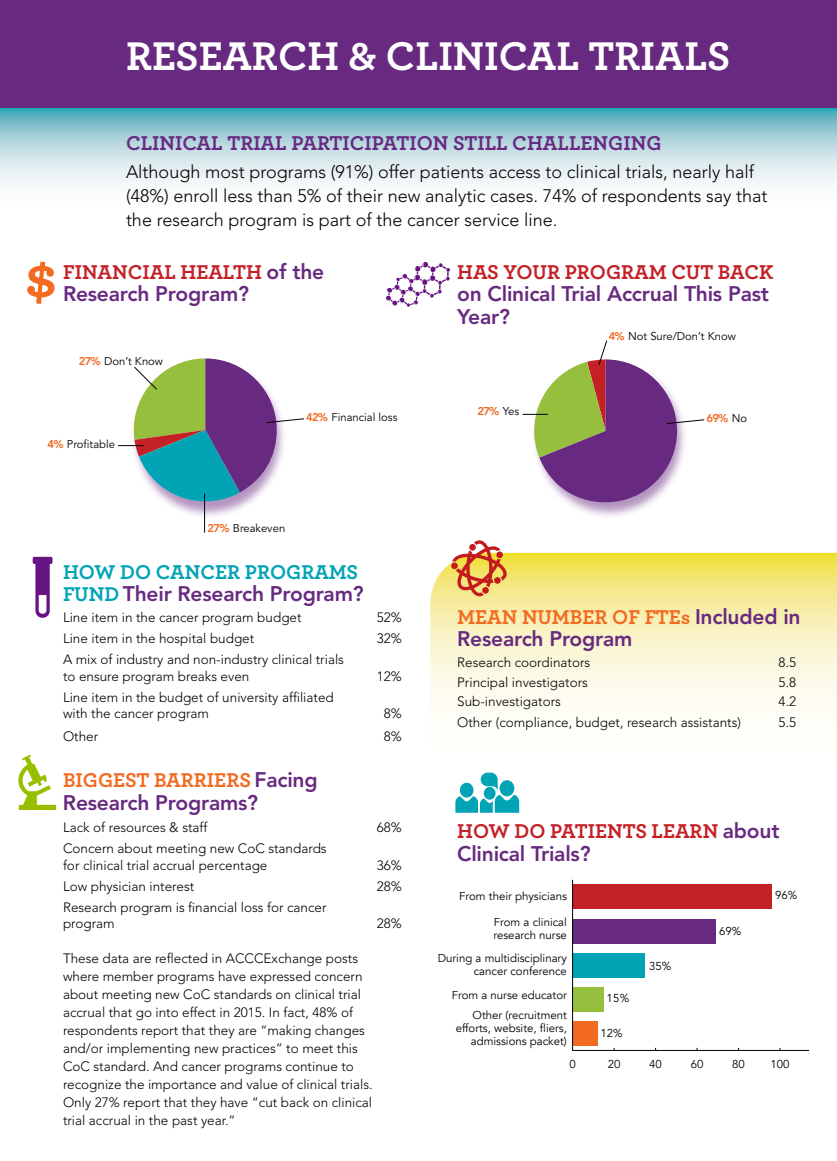
<style>
.page{position:relative;width:837px;height:1161px;background:#fff}
.page>*{position:absolute;margin:0;border:0;box-sizing:border-box;transform-origin:0 0}
.t1{font:700 60.6px "Archer";color:#f36a21}
.t2{font:700 42px "Archer";color:#fff}
.t3{font:800 21px/22.5px "Avenir";letter-spacing:-.01em;color:#682a81}
.t4{font:700 21px "Archer";color:#c42127}
.t5{font:700 21px "Archer";color:#f36a21}
.t6{font:700 21px "Archer";color:#682a81}
.t7{font:700 21px "Archer";color:#00a4b5}
.t8{font:300 18px/24px "Avenir";color:#000}
.t9{font:300 13.5px/18px "Avenir";color:#000}
.t10{font:11.4px/12.9px "Avenir";color:#000;text-align:right}
.t11{font:11.25px "Avenir";color:#000}
.t12{font:800 11.25px "Avenir";color:#f26921}
.s1{font-family:"Avenir";font-weight:800;color:#682a81}
.s2{font-weight:800;color:#f26921}
.s3{font-weight:400;color:#000}
.s4{font-family:"Archer";font-weight:700;color:#00a4b5}
</style>
<div class="page">
<svg style="left:0;top:108px;width:837px;height:78px;background:#b0d7de"></svg>
<div style="left:531px;top:357px;width:157px;height:163px;background:#682a81;opacity:.5"></div>
<div style="left:130px;top:357px;width:157px;height:163px;background:#682a81;opacity:.5"></div>
<svg style="left:430px;top:553px;width:407px;height:255px"></svg>
<div style="left:0;top:0;width:837px;height:108px;background:#682a81"></div>
<hr style="left:572px;top:1050px;width:237px;height:1px;background:#000">
<div style="left:573px;top:885px;width:199px;height:24px;background:#c42127"></div>
<div style="left:573px;top:919px;width:143px;height:24px;background:#682a81"></div>
<div style="left:573px;top:953px;width:72px;height:24px;background:#00a4b5"></div>
<div style="left:573px;top:987px;width:31px;height:25px;background:#96bf3d"></div>
<div style="left:573px;top:1021px;width:25px;height:25px;background:#f26921"></div>
<hr style="left:572px;top:880px;width:1px;height:170px;background:#000">
<hr style="left:204px;top:494px;width:1px;height:39px;background:#000">
<svg style="left:118px;top:358px;width:186px;height:154px"></svg>
<svg style="left:522px;top:340px;width:183px;height:162px"></svg>
<svg style="left:33px;top:557px;width:20px;height:61px"></svg>
<svg style="left:451px;top:540px;width:56px;height:56px"></svg>
<svg style="left:386px;top:262px;width:64px;height:45px"></svg>
<svg style="left:18px;top:755px;width:38px;height:55px"></svg>
<svg style="left:455px;top:773px;width:64px;height:40px"></svg>
<h2 class="t2" style="left:126px;top:29px;width:606px">RESEARCH &amp; CLINICAL TRIALS</h2>
<h3 class="t6" style="left:126px;top:129px;width:537px">CLINICAL TRIAL PARTICIPATION STILL CHALLENGING</h3>
<h3 class="t8" style="left:126px;top:160px;width:643px">Although most programs (91%) offer patients access to clinical trials, nearly half (48%) enroll less than 5% of their new analytic cases. 74% of respondents say that the research program is part of the cancer service line.</h3>
<h1 class="t1" style="left:25px;top:239px;width:34px">$</h1>
<h3 class="t4" style="left:63px;top:259px;width:263px">FINANCIAL HEALTH <span class="s1">of the</span></h3>
<h3 class="t3" style="left:63px;top:283px;width:188px">Research Program?</h3>
<p class="t11" style="left:79px;top:354px;width:86px"><span class="s2">27%</span> Don’t Know</p>
<h3 class="t4" style="left:457px;top:259px;width:318px">HAS YOUR PROGRAM CUT BACK</h3>
<h3 class="t3" style="left:457px;top:283px;width:313px">on Clinical Trial Accrual This Past<br>Year?</h3>
<p class="t11" style="left:609px;top:329px;width:129px"><span class="s2">4%</span> Not Sure/Don’t Know</p>
<p class="t11" style="left:306px;top:410px;width:93px"><span class="s2">42%</span> Financial loss</p>
<p class="t12" style="left:478px;top:405px;width:43px">27% <span class="s3">Yes</span></p>
<p class="t12" style="left:706px;top:411px;width:42px">69% <span class="s3">No</span></p>
<p class="t11" style="left:47px;top:437px;width:69px"><span class="s2">4%</span> Profitable</p>
<p class="t11" style="left:208px;top:521px;width:79px"><span class="s2">27%</span> Breakeven</p>
<h3 class="t7" style="left:63px;top:559px;width:297px">HOW DO CANCER PROGRAMS</h3>
<h3 class="t3" style="left:63px;top:583px;width:302px"><span class="s4">FUND</span> Their Research Program?</h3>
<p class="t9" style="left:63px;top:609px;width:240px">Line item in the cancer program budget</p>
<p class="t9" style="left:377px;top:609px;width:27px">52%</p>
<p class="t9" style="left:63px;top:630px;width:193px">Line item in the hospital budget</p>
<p class="t9" style="left:377px;top:630px;width:27px">32%</p>
<p class="t9" style="left:63px;top:651px;width:283px;line-height:16.5px">A mix of industry and non-industry clinical trials to ensure program breaks even</p>
<p class="t9" style="left:377px;top:667px;width:27px">12%</p>
<p class="t9" style="left:63px;top:689px;width:272px;line-height:16.5px">Line item in the budget of university affiliated with the cancer program</p>
<p class="t9" style="left:384px;top:705px;width:20px">8%</p>
<p class="t9" style="left:63px;top:727px;width:37px">Other</p>
<p class="t9" style="left:384px;top:727px;width:20px">8%</p>
<h3 class="t5" style="left:63px;top:767px;width:256px">BIGGEST BARRIERS <span class="s1">Facing</span></h3>
<h3 class="t3" style="left:63px;top:791px;width:197px">Research Programs?</h3>
<p class="t9" style="left:63px;top:819px;width:146px">Lack of resources &amp; staff</p>
<p class="t9" style="left:377px;top:819px;width:27px">68%</p>
<p class="t9" style="left:63px;top:840px;width:265px;line-height:16.5px">Concern about meeting new CoC standards for clinical trial accrual percentage</p>
<p class="t9" style="left:377px;top:856px;width:27px">36%</p>
<p class="t9" style="left:63px;top:877px;width:133px">Low physician interest</p>
<p class="t9" style="left:377px;top:877px;width:27px">28%</p>
<p class="t9" style="left:63px;top:899px;width:265px;line-height:16.5px">Research program is financial loss for cancer program</p>
<p class="t9" style="left:377px;top:915px;width:27px">28%</p>
<p class="t9" style="left:63px;top:949px;width:311px">These data are reflected in ACCCExchange posts where member programs have expressed concern about meeting new CoC standards on clinical trial accrual that go into effect in 2015. In fact, 48% of respondents report that they are “making changes and/or implementing new practices” to meet this CoC standard. And cancer programs continue to recognize the importance and value of clinical trials.<br>Only 27% report that they have “cut back on clinical trial accrual in the past year.”</p>
<h3 class="t5" style="left:457px;top:604px;width:345px">MEAN NUMBER OF FTEs <span class="s1">Included in</span></h3>
<h3 class="t3" style="left:457px;top:628px;width:177px">Research Program</h3>
<p class="t9" style="left:457px;top:654px;width:135px">Research coordinators</p>
<p class="t9" style="left:779px;top:654px;width:19px">8.5</p>
<p class="t9" style="left:457px;top:673px;width:132px">Principal investigators</p>
<p class="t9" style="left:779px;top:673px;width:19px">5.8</p>
<p class="t9" style="left:457px;top:693px;width:105px">Sub-investigators</p>
<p class="t9" style="left:779px;top:693px;width:19px">4.2</p>
<p class="t9" style="left:457px;top:714px;width:285px">Other (compliance, budget, research assistants)</p>
<p class="t9" style="left:779px;top:714px;width:19px">5.5</p>
<h3 class="t4" style="left:457px;top:818px;width:324px">HOW DO PATIENTS LEARN <span class="s1">about</span></h3>
<h3 class="t3" style="left:457px;top:842px;width:135px">Clinical Trials?</h3>
<p class="t10" style="left:459px;top:889px;width:109px">From their physicians</p>
<p class="t10" style="left:775px;top:889px;width:24px">96%</p>
<p class="t10" style="left:719px;top:925px;width:24px">69%</p>
<p class="t10" style="left:649px;top:960px;width:24px">35%</p>
<p class="t10" style="left:607px;top:992px;width:24px">15%</p>
<p class="t10" style="left:600px;top:1027px;width:24px">12%</p>
<p class="t10" style="left:494px;top:916px;width:75px;text-align:left">From a clinical research nurse</p>
<p class="t10" style="left:438px;top:952px;width:131px">During a multidisciplinary cancer conference</p>
<p class="t10" style="left:452px;top:989px;width:117px">From a nurse educator</p>
<p class="t10" style="left:456px;top:1009px;width:113px">Other (recruitment efforts, website, fliers, admissions packet)</p>
<p class="t10" style="left:569px;top:1057px;width:8px">0</p>
<p class="t10" style="left:608px;top:1057px;width:14px">20</p>
<p class="t10" style="left:649px;top:1057px;width:14px">40</p>
<p class="t10" style="left:691px;top:1057px;width:14px">60</p>
<p class="t10" style="left:732px;top:1057px;width:14px">80</p>
<p class="t10" style="left:771px;top:1057px;width:21px">100</p>
</div>
